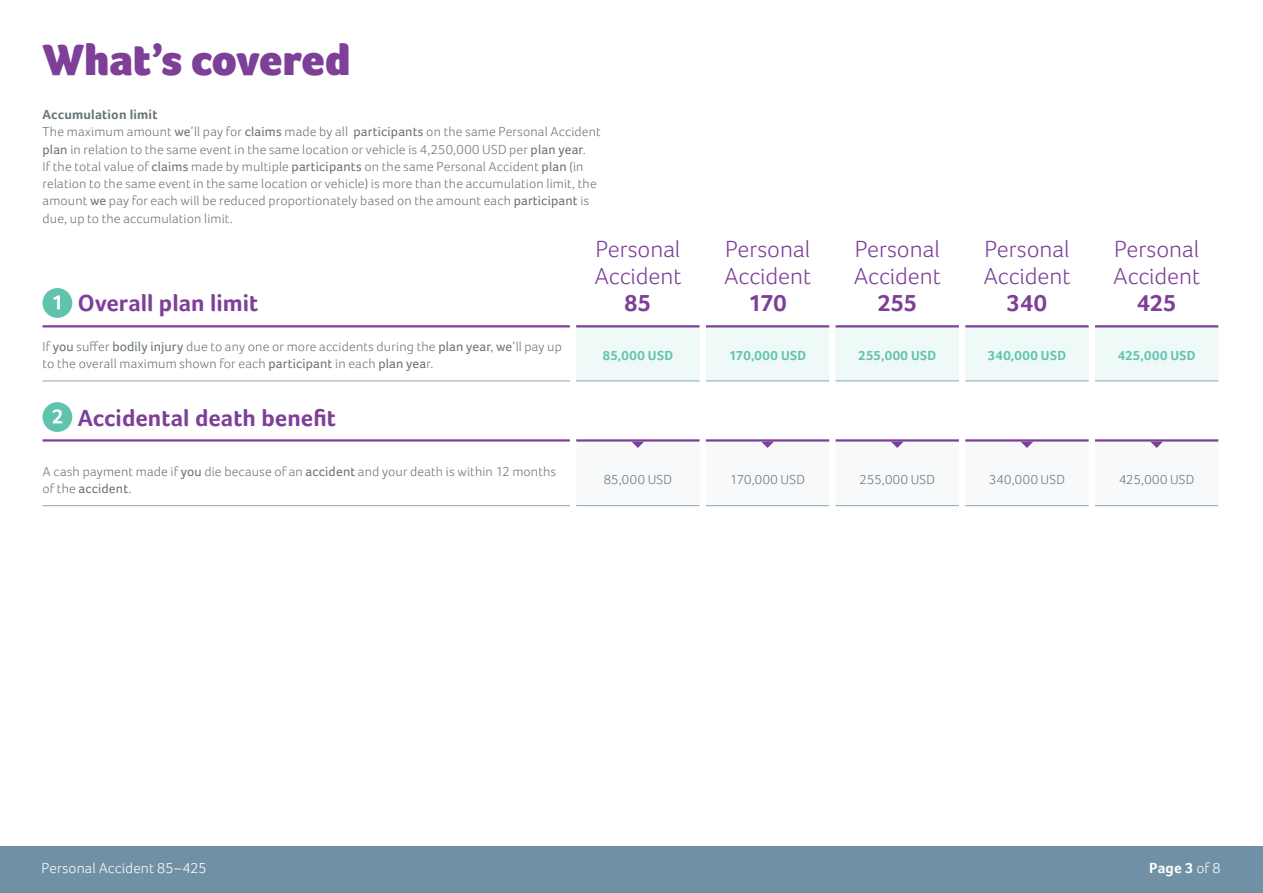
<style>
.page{position:relative;width:1263px;height:893px;background:#fff}
.page>*{position:absolute;margin:0;border:0;box-sizing:border-box;transform-origin:0 0}
.t1{font:900 45px "Foco";color:#7d3f98}
.t2{font:300 24px/27px "Foco";letter-spacing:-.005em;color:#7d3f98}
.t3{font:700 24px "Foco";color:#7d3f98}
.t4{font:300 15px "Foco";letter-spacing:.01em;color:#fff}
.t5{font:700 15px "Foco";color:#fff}
.t6{font:300 13.5px/17.2px "Foco";letter-spacing:.015em;color:#69747a}
.t7{font:700 13.5px "Foco";letter-spacing:.025em;color:#60c3ae}
.s1{font-weight:700}
.s2{font-weight:400}
.s3{font-weight:300}
</style>
<div class="page">
<div style="left:0;top:846px;width:1263px;height:47px;background:#7090a5"></div>
<svg style="left:576px;top:326px;width:642px;height:55px"></svg>
<hr style="left:43px;top:325px;width:527px;height:2px;background:#7d3f98">
<hr style="left:576px;top:325px;width:123px;height:2px;background:#7d3f98">
<hr style="left:706px;top:325px;width:123px;height:2px;background:#7d3f98">
<hr style="left:836px;top:325px;width:123px;height:2px;background:#7d3f98">
<hr style="left:965px;top:325px;width:124px;height:2px;background:#7d3f98">
<hr style="left:1095px;top:325px;width:123px;height:2px;background:#7d3f98">
<hr style="left:43px;top:439px;width:527px;height:3px;background:#7d3f98">
<hr style="left:576px;top:439px;width:123px;height:3px;background:#7d3f98">
<hr style="left:706px;top:439px;width:123px;height:3px;background:#7d3f98">
<hr style="left:836px;top:439px;width:123px;height:3px;background:#7d3f98">
<hr style="left:965px;top:439px;width:124px;height:3px;background:#7d3f98">
<hr style="left:1095px;top:439px;width:123px;height:3px;background:#7d3f98">
<hr style="left:43px;top:381px;width:527px;height:1px;background:#8aa5b6">
<hr style="left:576px;top:381px;width:123px;height:1px;background:#8aa5b6">
<hr style="left:706px;top:381px;width:123px;height:1px;background:#8aa5b6">
<hr style="left:836px;top:381px;width:123px;height:1px;background:#8aa5b6">
<hr style="left:965px;top:381px;width:124px;height:1px;background:#8aa5b6">
<hr style="left:1095px;top:381px;width:123px;height:1px;background:#8aa5b6">
<hr style="left:43px;top:505px;width:527px;height:1px;background:#8aa5b6">
<div style="left:43px;top:288px;width:29px;height:30px;background:#60c3ae;border-radius:50%"></div>
<svg style="left:53px;top:295px;width:7px;height:14px"></svg>
<div style="left:43px;top:402px;width:29px;height:30px;background:#60c3ae;border-radius:50%"></div>
<svg style="left:53px;top:409px;width:9px;height:14px"></svg>
<svg style="left:576px;top:440px;width:642px;height:66px"></svg>
<h1 class="t1" style="left:43px;top:33px;width:309px">What’s covered</h1>
<p class="t6" style="left:43px;top:106px;width:560px"><span class="s1">Accumulation limit<br></span>The maximum amount <span class="s2">we</span>’ll pay for <span class="s2">claims</span> made by all <span class="s2">participants</span> on the same Personal Accident <span class="s2">plan</span> in relation to the same event in the same location or vehicle is 4,250,000 USD per <span class="s2">plan year</span>.<br>If the total value of <span class="s2">claims</span> made by multiple <span class="s2">participants</span> on the same Personal Accident <span class="s2">plan</span> (in relation to the same event in the same location or vehicle) is more than the accumulation limit, the amount <span class="s2">we</span> pay for each will be reduced proportionately based on the amount each <span class="s2">participant</span> is due, up to the accumulation limit.</p>
<h2 class="t3" style="left:78px;top:289px;width:182px">Overall plan limit</h2>
<h2 class="t2" style="left:594px;top:236px;width:88px">Personal<br>Accident</h2>
<h2 class="t3" style="left:625px;top:289px;width:28px">85</h2>
<h2 class="t2" style="left:724px;top:236px;width:88px">Personal<br>Accident</h2>
<h2 class="t3" style="left:748px;top:289px;width:40px">170</h2>
<h2 class="t2" style="left:854px;top:236px;width:88px">Personal<br>Accident</h2>
<h2 class="t3" style="left:877px;top:289px;width:41px">255</h2>
<h2 class="t2" style="left:983px;top:236px;width:88px">Personal<br>Accident</h2>
<h2 class="t3" style="left:1007px;top:289px;width:41px">340</h2>
<h2 class="t2" style="left:1113px;top:236px;width:88px">Personal<br>Accident</h2>
<h2 class="t3" style="left:1137px;top:289px;width:41px">425</h2>
<p class="t6" style="left:43px;top:338px;width:521px">If <span class="s2">you</span> suffer <span class="s2">bodily injury</span> due to any one or more accidents during the <span class="s2">plan year</span>, <span class="s2">we</span>’ll pay up to the overall maximum shown for each <span class="s2">participant</span> in each <span class="s2">plan yea</span>r.</p>
<p class="t7" style="left:603px;top:347px;width:72px">85,000 USD</p>
<p class="t7" style="left:729px;top:347px;width:79px">170,000 USD</p>
<p class="t7" style="left:858px;top:347px;width:79px">255,000 USD</p>
<p class="t7" style="left:988px;top:347px;width:80px">340,000 USD</p>
<p class="t7" style="left:1118px;top:347px;width:79px">425,000 USD</p>
<h2 class="t3" style="left:78px;top:403px;width:260px">Accidental death benefit</h2>
<p class="t6" style="left:43px;top:462px;width:515px">A cash payment made if <span class="s2">you</span> die because of an <span class="s2">accident</span> and your death is within 12 months of the <span class="s2">accident</span>.</p>
<p class="t6" style="left:604px;top:471px;width:70px">85,000 USD</p>
<p class="t6" style="left:730px;top:471px;width:76px">170,000 USD</p>
<p class="t6" style="left:859px;top:471px;width:77px">255,000 USD</p>
<p class="t6" style="left:989px;top:471px;width:77px">340,000 USD</p>
<p class="t6" style="left:1119px;top:471px;width:77px">425,000 USD</p>
<p class="t4" style="left:42px;top:859px;width:167px">Personal Accident 85–425</p>
<p class="t5" style="left:1149px;top:859px;width:73px">Page 3 <span class="s3">of 8</span></p>
</div>
